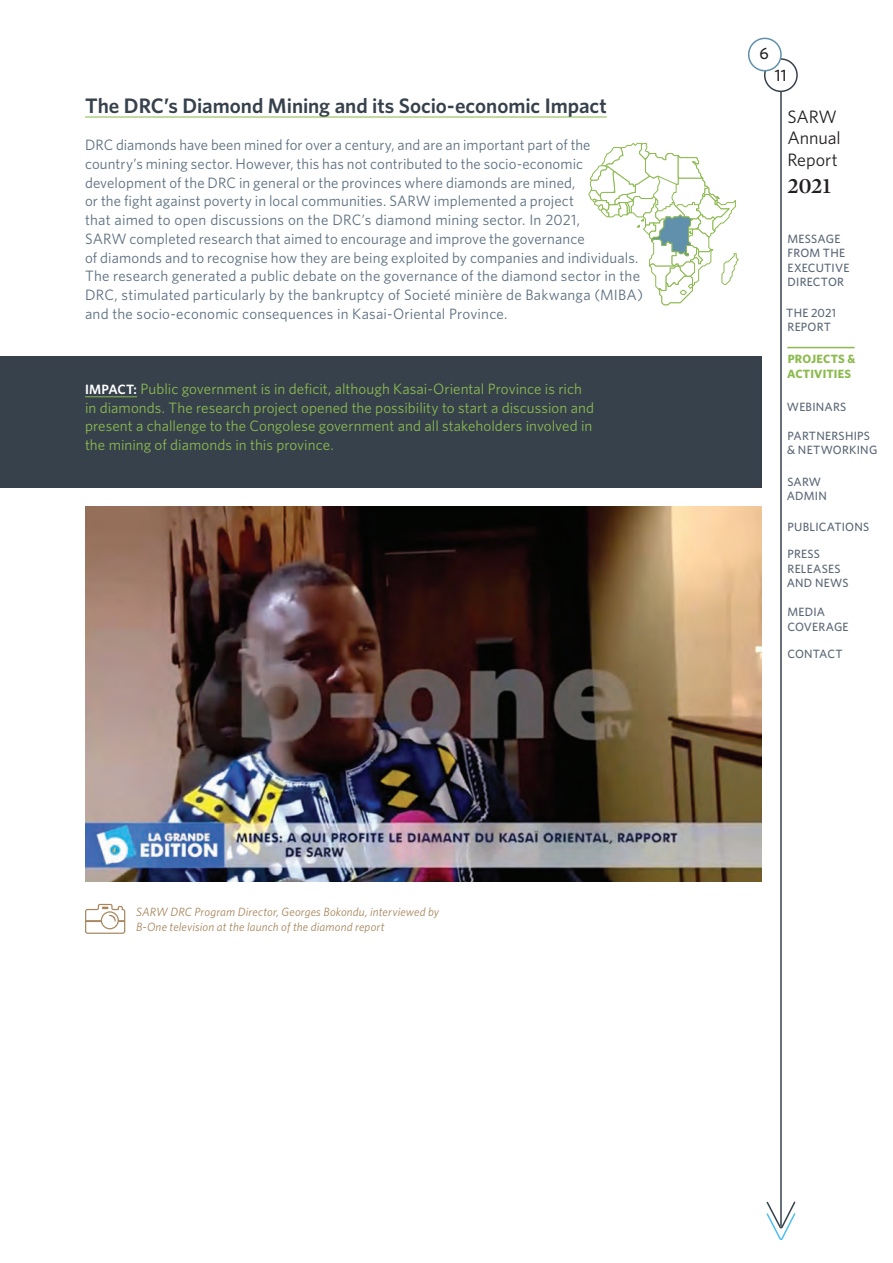
<style>
.page{position:relative;width:893px;height:1263px;background:#fff}
.page>*{position:absolute;margin:0;border:0;box-sizing:border-box;transform-origin:0 0}
.t1{font:600 22.5px "Mercury Display";color:#231f20}
.t2{font:600 21px "Whitney";color:#36414c}
.t3{font:18px/21.6px "Whitney";letter-spacing:-.005em;color:#231f20}
.t4{font:500 16.5px "Whitney";color:#231f20}
.t5{font:15px/18.8px "Whitney";letter-spacing:.01em;color:#5a6e7f}
.t6{font:15px/18.8px "Whitney";letter-spacing:.005em;color:#8cba4f}
.t7{font:500 12px/14.4px "Whitney";letter-spacing:.02em;color:#5a6776}
.t8{font:italic 12px/14.4px "Whitney";letter-spacing:.01em;color:#a7865d}
.t9{font:700 12px/14.4px "Whitney";letter-spacing:.015em;color:#8cba4f}
.s1{font-weight:600;font-size:13.5px;color:#fff}
</style>
<div class="page">
<div style="left:764px;top:58px;width:34px;height:34px;border:2px solid #36414c;border-radius:50%"></div>
<div style="left:749px;top:38px;width:32px;height:33px;background:#fff;border-radius:50%"></div>
<div style="left:748px;top:38px;width:34px;height:33px;border:2px solid #6090ac;border-radius:50%"></div>
<hr style="left:780px;top:92px;width:2px;height:1134px;background:#36414c">
<svg style="left:766px;top:1200px;width:30px;height:40px"></svg>
<div style="left:0;top:356px;width:761px;height:132px;background:#36414c"></div>
<hr style="left:85px;top:116px;width:522px;height:2px;background:#8cba4f">
<svg style="left:85px;top:904px;width:40px;height:30px"></svg>
<hr style="left:85px;top:396px;width:52px;height:1px;background:#8cba4f">
<img style="left:85px;top:506px;width:676px;height:375px">
<svg style="left:588px;top:142px;width:151px;height:163px"></svg>
<hr style="left:787px;top:347px;width:68px;height:1px;background:#8cba4f">
<h2 class="t2" style="left:85px;top:91px;width:523px">The DRC’s Diamond Mining and its Socio-economic Impact</h2>
<p class="t5" style="left:85px;top:135px;width:559px">DRC diamonds have been mined for over a century, and are an important part of the country’s mining sector. However, this has not contributed to the socio-economic development of the DRC in general or the provinces where diamonds are mined,<br>or the fight against poverty in local communities. SARW implemented a project<br>that aimed to open discussions on the DRC’s diamond mining sector. In 2021,<br>SARW completed research that aimed to encourage and improve the governance<br>of diamonds and to recognise how they are being exploited by companies and individuals.<br>The research generated a public debate on the governance of the diamond sector in the DRC, stimulated particularly by the bankruptcy of Societé minière de Bakwanga (MIBA) and the socio-economic consequences in Kasai-Oriental Province.</p>
<p class="t6" style="left:85px;top:379px;width:510px"><span class="s1">IMPACT:</span> Public government is in deficit, although Kasai-Oriental Province is rich in diamonds. The research project opened the possibility to start a discussion and present a challenge to the Congolese government and all stakeholders involved in the mining of diamonds in this province.</p>
<p class="t8" style="left:136px;top:905px;width:305px">SARW DRC Program Director, Georges Bokondu, interviewed by<br>B-One television at the launch of the diamond report</p>
<p class="t4" style="left:759px;top:42px;width:11px">6</p>
<p class="t4" style="left:775px;top:64px;width:13px">11</p>
<p class="t3" style="left:787px;top:105px;width:55px">SARW<br>Annual<br>Report</p>
<h1 class="t1" style="left:787px;top:172px;width:45px">2021</h1>
<p class="t7" style="left:787px;top:231px;width:63px">MESSAGE<br>FROM THE<br>EXECUTIVE<br>DIRECTOR</p>
<p class="t7" style="left:786px;top:305px;width:51px">THE 2021<br>REPORT</p>
<p class="t9" style="left:787px;top:352px;width:70px">PROJECTS &amp;<br>ACTIVITIES</p>
<p class="t7" style="left:787px;top:399px;width:61px">WEBINARS</p>
<p class="t7" style="left:787px;top:428px;width:92px">PARTNERSHIPS &amp; NETWORKING</p>
<p class="t7" style="left:787px;top:474px;width:42px">SARW<br>ADMIN</p>
<p class="t7" style="left:787px;top:520px;width:83px">PUBLICATIONS</p>
<p class="t7" style="left:787px;top:547px;width:63px">PRESS<br>RELEASES<br>AND NEWS</p>
<p class="t7" style="left:787px;top:604px;width:63px">MEDIA<br>COVERAGE</p>
<p class="t7" style="left:787px;top:647px;width:57px">CONTACT</p>
</div>
